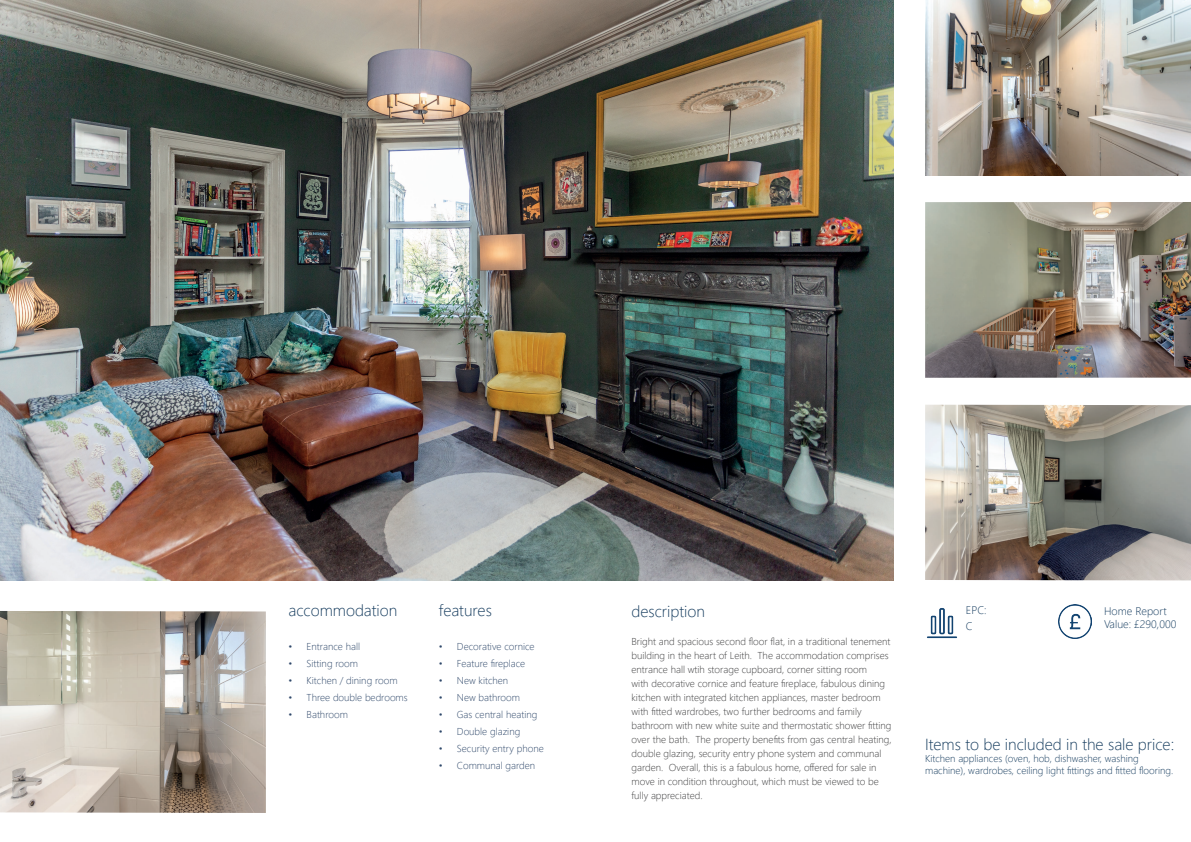
<style>
.page{position:relative;width:1191px;height:842px;background:#fff}
.page>*{position:absolute;margin:0;border:0;box-sizing:border-box;transform-origin:0 0}
.t1{font:300 16px "Segoe UI";color:#173d5f}
.t2{font:300 11px/16px "Segoe UI";color:#153c5f}
.t3{font:300 10px/14px "Segoe UI";color:#3e3e3f}
.t4{font:300 10px "Segoe UI";color:#2f486a}
.t5{font:300 10px/12px "Segoe UI";color:#173d5f}
</style>
<div class="page">
<img style="left:0;top:0;width:893px;height:580px">
<img style="left:925px;top:0;width:266px;height:176px">
<img style="left:925px;top:202px;width:266px;height:176px">
<img style="left:925px;top:405px;width:266px;height:175px">
<img style="left:1058px;top:605px;width:33px;height:33px">
<img style="left:927px;top:608px;width:30px;height:31px">
<img style="left:0;top:611px;width:266px;height:202px">
<h1 class="t1" style="left:289px;top:595px;width:110px">accommodation</h1>
<p class="t4" style="left:289px;top:637px;width:73px">• Entrance hall</p>
<p class="t4" style="left:289px;top:654px;width:71px">• Sitting room</p>
<p class="t4" style="left:289px;top:671px;width:110px">• Kitchen / dining room</p>
<p class="t4" style="left:289px;top:688px;width:121px">• Three double bedrooms</p>
<p class="t4" style="left:289px;top:705px;width:61px">• Bathroom</p>
<h1 class="t1" style="left:439px;top:595px;width:54px">features</h1>
<p class="t4" style="left:439px;top:637px;width:97px">• Decorative cornice</p>
<p class="t4" style="left:439px;top:654px;width:88px">• Feature fireplace</p>
<p class="t4" style="left:439px;top:671px;width:71px">• New kitchen</p>
<p class="t4" style="left:439px;top:688px;width:83px">• New bathroom</p>
<p class="t4" style="left:439px;top:705px;width:100px">• Gas central heating</p>
<p class="t4" style="left:439px;top:722px;width:83px">• Double glazing</p>
<p class="t4" style="left:439px;top:739px;width:106px">• Security entry phone</p>
<p class="t4" style="left:439px;top:756px;width:98px">• Communal garden</p>
<h1 class="t1" style="left:631px;top:596px;width:75px">description</h1>
<p class="t3" style="left:631px;top:634px;width:261px">Bright and spacious second floor flat, in a traditional tenement building in the heart of Leith. The accommodation comprises entrance hall wtih storage cupboard, corner sitting room<br>with decorative cornice and feature fireplace, fabulous dining kitchen with integrated kitchen appliances, master bedroom with fitted wardrobes, two further bedrooms and family bathroom with new white suite and thermostatic shower fitting over the bath. The property benefits from gas central heating, double glazing, security entry phone system and communal garden. Overall, this is a fabulous home, offered for sale in move in condition throughout, which must be viewed to be fully appreciated.</p>
<p class="t2" style="left:966px;top:600px;width:22px">EPC:<br>C</p>
<p class="t2" style="left:1104px;top:603px;width:74px;line-height:13.2px">Home Report<br>Value: £290,000</p>
<h1 class="t1" style="left:925px;top:729px;width:251px">Items to be included in the sale price:</h1>
<p class="t5" style="left:925px;top:751px;width:250px">Kitchen appliances (oven, hob, dishwasher, washing machine), wardrobes, ceiling light fittings and fitted flooring.</p>
</div>
